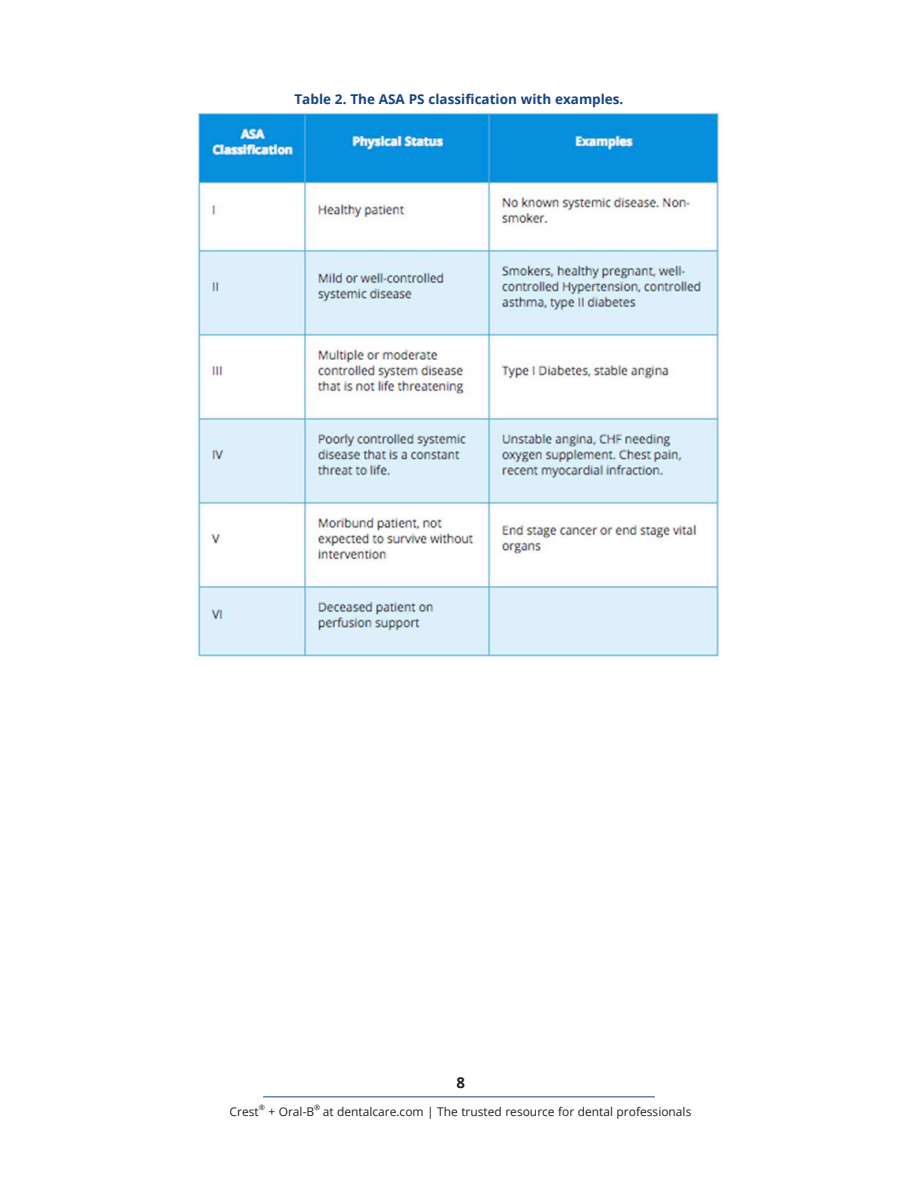
<style>
.page{position:relative;width:918px;height:1188px;background:#fff}
.page>*{position:absolute;margin:0;border:0;box-sizing:border-box;transform-origin:0 0}
.t1{font:700 15px "Open Sans";color:#231f20}
.Main_Body{font:700 13.5px "Open Sans";color:#164481}
.t2{font:12px "Open Sans";color:#231f20}
.t3{font:7.5px "Open Sans";color:#231f20}
</style>
<div class="page">
<hr style="left:263px;top:1096px;width:392px;height:1px;background:#164481">
<img style="left:195px;top:111px;width:526px;height:548px">
<p class="Main_Body" style="left:294px;top:90px;width:331px">Table 2. The ASA PS classification with examples.</p>
<p class="t1" style="left:456px;top:1072px;width:10px">8</p>
<p class="t2" style="left:230px;top:1103px;width:31px">Crest</p>
<p class="t3" style="left:259px;top:1102px;width:8px">®</p>
<p class="t2" style="left:268px;top:1103px;width:47px">+ Oral-B</p>
<p class="t3" style="left:314px;top:1102px;width:8px">®</p>
<p class="t2" style="left:323px;top:1103px;width:370px">at dentalcare.com | The trusted resource for dental professionals</p>
</div>
